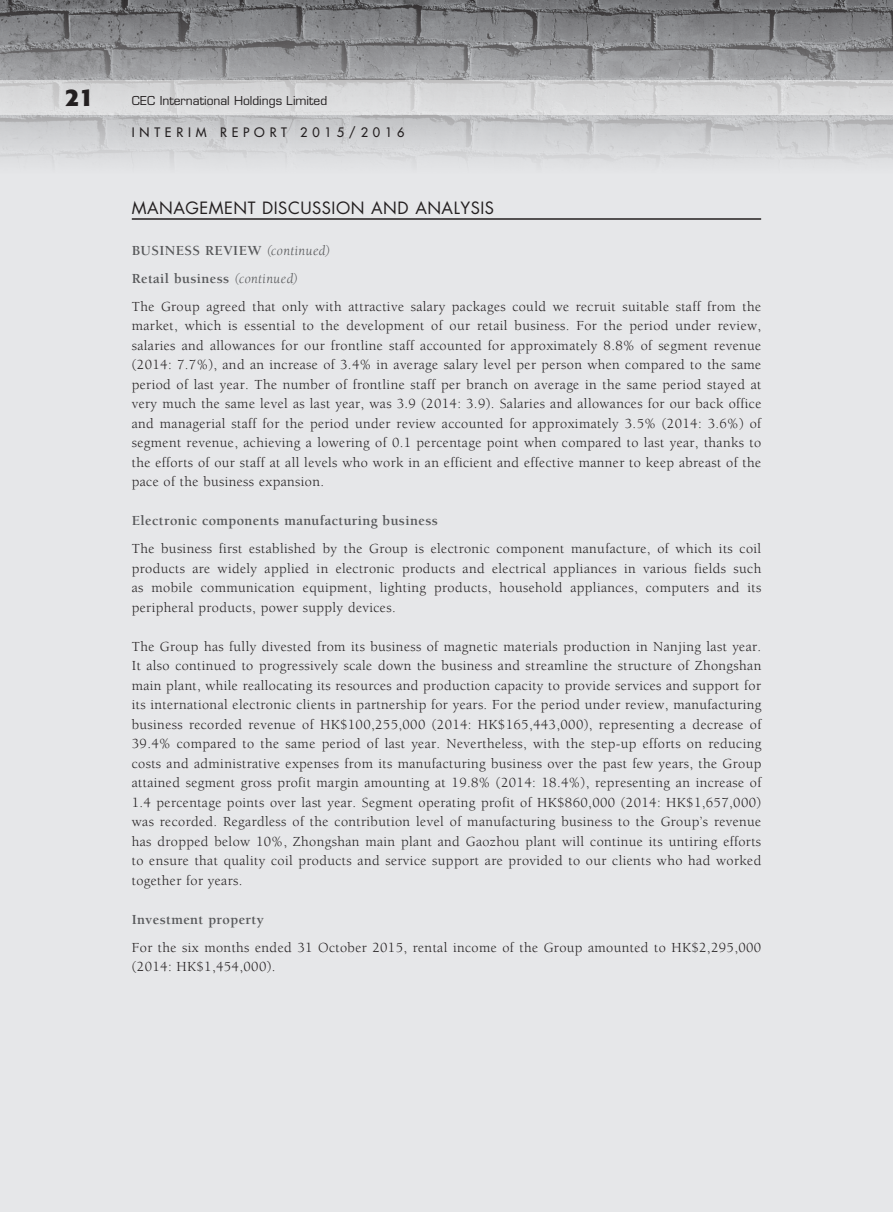
<style>
.page{position:relative;width:893px;height:1212px;background:#e6e7e9}
.page>*{position:absolute;margin:0;border:0;box-sizing:border-box;transform-origin:0 0}
.t1{font:700 24px "Formata";color:#231f20}
.t2{font:16.5px "Futura Std";letter-spacing:.03em;color:#231f20}
.t3{font:14.25px/19.5px "Berkeley Std";letter-spacing:.025em;color:#231f20;text-align:justify}
.t4{font:700 14.25px "Berkeley Std";letter-spacing:.025em;color:#57585a}
.t5{font:500 12.75px "Futura Std";letter-spacing:.375em;color:#231f20}
.t6{font:12px "Eurostile LT Std";color:#231f20}
.s1{font-weight:700;color:#57585a}
.s2{font-style:italic;color:#57585a}
</style>
<div class="page">
<img style="left:0;top:0;width:893px;height:165px">
<svg style="left:0;top:81px;width:893px;height:34px;fill:#d9d9db"></svg>
<hr style="left:132px;top:218px;width:629px;height:2px;background:#231f20">
<h1 class="t1" style="left:66px;top:83px;width:29px">21</h1>
<p class="t6" style="left:132px;top:94px;width:197px">CEC International Holdings Limited</p>
<p class="t5" style="left:132px;top:125px;width:274px">INTERIM REPORT 2015/2016</p>
<p class="t2" style="left:132px;top:197px;width:364px">MANAGEMENT DISCUSSION AND ANALYSIS</p>
<p class="t3" style="left:132px;top:237px;width:631px;line-height:28px;text-align:left"><span class="s1">BUSINESS REVIEW</span> <span class="s2">(continued)<br></span><span class="s1">Retail business</span> <span class="s2">(continued)<br></span>The Group agreed that only with attractive salary packages could we recruit suitable staff from the</p>
<p class="t3" style="left:132px;top:316px;width:631px">market, which is essential to the development of our retail business. For the period under review, salaries and allowances for our frontline staff accounted for approximately 8.8% of segment revenue (2014: 7.7%), and an increase of 3.4% in average salary level per person when compared to the same period of last year. The number of frontline staff per branch on average in the same period stayed at very much the same level as last year, was 3.9 (2014: 3.9). Salaries and allowances for our back office and managerial staff for the period under review accounted for approximately 3.5% (2014: 3.6%) of segment revenue, achieving a lowering of 0.1 percentage point when compared to last year, thanks to the efforts of our staff at all levels who work in an efficient and effective manner to keep abreast of the pace of the business expansion.</p>
<p class="t4" style="left:132px;top:513px;width:308px">Electronic components manufacturing business</p>
<p class="t3" style="left:132px;top:539px;width:631px">The business first established by the Group is electronic component manufacture, of which its coil products are widely applied in electronic products and electrical appliances in various fields such as mobile communication equipment, lighting products, household appliances, computers and its peripheral products, power supply devices.</p>
<p class="t3" style="left:132px;top:637px;width:631px">The Group has fully divested from its business of magnetic materials production in Nanjing last year.<br>It also continued to progressively scale down the business and streamline the structure of Zhongshan main plant, while reallocating its resources and production capacity to provide services and support for its international electronic clients in partnership for years. For the period under review, manufacturing business recorded revenue of HK$100,255,000 (2014: HK$165,443,000), representing a decrease of 39.4% compared to the same period of last year. Nevertheless, with the step-up efforts on reducing costs and administrative expenses from its manufacturing business over the past few years, the Group attained segment gross profit margin amounting at 19.8% (2014: 18.4%), representing an increase of 1.4 percentage points over last year. Segment operating profit of HK$860,000 (2014: HK$1,657,000) was recorded. Regardless of the contribution level of manufacturing business to the Group’s revenue has dropped below 10%, Zhongshan main plant and Gaozhou plant will continue its untiring efforts to ensure that quality coil products and service support are provided to our clients who had worked together for years.</p>
<p class="t4" style="left:132px;top:912px;width:134px">Investment property</p>
<p class="t3" style="left:132px;top:938px;width:631px">For the six months ended 31 October 2015, rental income of the Group amounted to HK$2,295,000 (2014: HK$1,454,000).</p>
</div>
